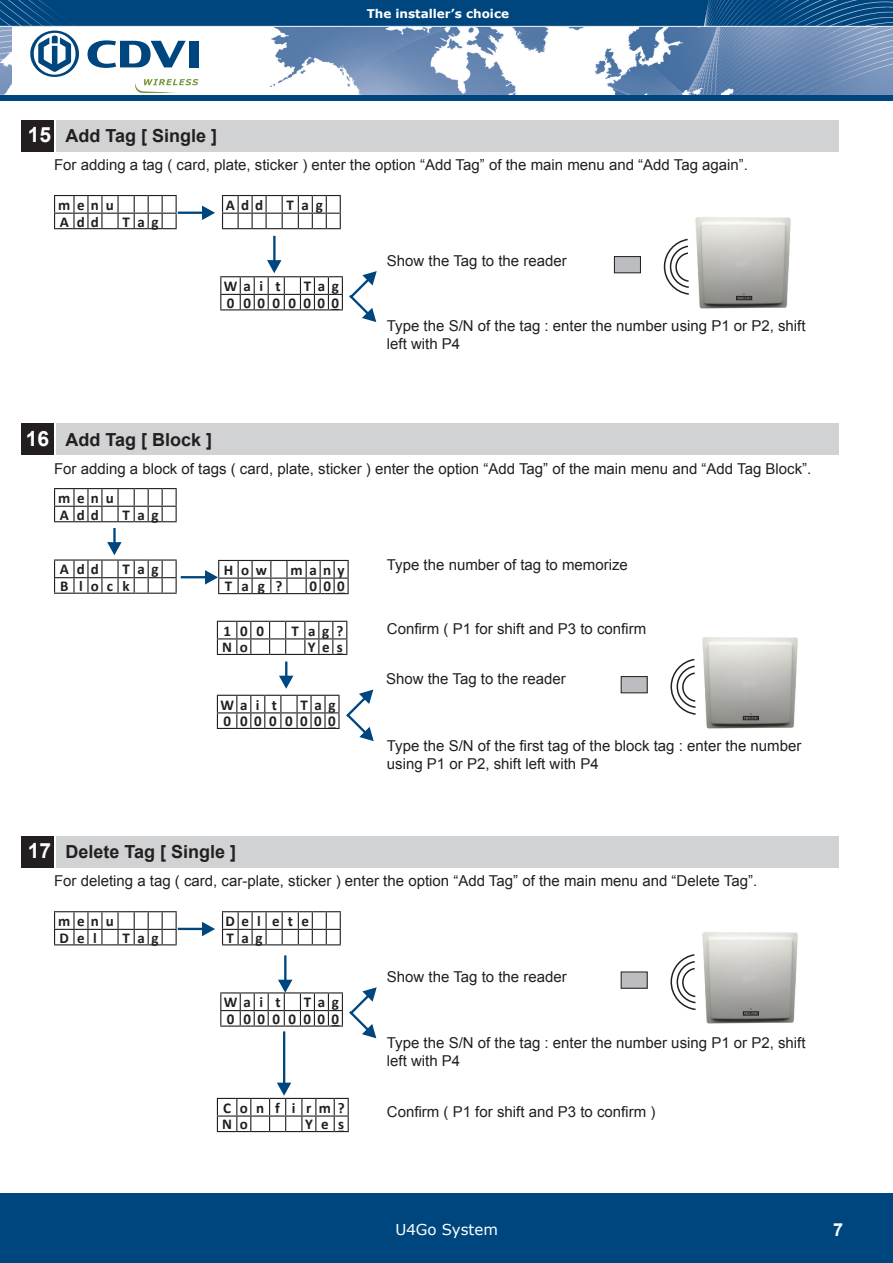
<style>
.page{position:relative;width:893px;height:1263px;background:#fff}
.page>*{position:absolute;margin:0;border:0;box-sizing:border-box;transform-origin:0 0}
.t1{font:700 18px "Arial";color:#231f20}
.t2{font:700 18px "Arial";color:#fff}
.t3{font:15px/18px "Arial";color:#231f20}
.t4{font:700 15px/16.5px "Calibri";letter-spacing:.455em;color:#231f20}
.t5{font:15px "Verdana";color:#fff}
.t6{font:700 15px/16.6px "Calibri";letter-spacing:.515em;color:#231f20}
.t7{font:700 12px "Verdana";color:#fff}
.s1{font-size:21px;color:#fff}
</style>
<div class="page">
<img style="left:0;top:27px;width:11px;height:68px">
<img style="left:270px;top:27px;width:623px;height:68px">
<img style="left:0;top:0;width:893px;height:26px">
<svg style="left:87px;top:40px;width:99px;height:28px"></svg>
<div style="left:189px;top:41px;width:9px;height:26px;background:#00467e"></div>
<svg style="left:30px;top:31px;width:49px;height:46px"></svg>
<svg style="left:135px;top:79px;width:63px;height:14px"></svg>
<div style="left:0;top:96px;width:893px;height:5px;background:#00467e"></div>
<div style="left:56px;top:120px;width:783px;height:31px;background:#d1d2d4"></div>
<div style="left:21px;top:120px;width:33px;height:31px;background:#231f20"></div>
<svg style="left:54px;top:195px;width:123px;height:34px"></svg>
<svg style="left:222px;top:195px;width:119px;height:34px"></svg>
<hr style="left:178px;top:212px;width:34px;height:2px;background:#00467e">
<svg style="left:201px;top:205px;width:14px;height:15px"></svg>
<hr style="left:273px;top:236px;width:3px;height:34px;background:#00467e">
<svg style="left:220px;top:259px;width:157px;height:63px"></svg>
<div style="left:56px;top:424px;width:783px;height:31px;background:#d1d2d4"></div>
<div style="left:21px;top:424px;width:33px;height:31px;background:#231f20"></div>
<svg style="left:54px;top:488px;width:123px;height:34px"></svg>
<hr style="left:181px;top:576px;width:34px;height:2px;background:#00467e">
<svg style="left:204px;top:560px;width:145px;height:34px"></svg>
<svg style="left:217px;top:621px;width:130px;height:34px"></svg>
<hr style="left:113px;top:528px;width:3px;height:24px;background:#00467e">
<svg style="left:54px;top:541px;width:123px;height:53px"></svg>
<hr style="left:285px;top:661px;width:2px;height:25px;background:#00467e">
<svg style="left:217px;top:675px;width:157px;height:67px"></svg>
<div style="left:56px;top:836px;width:783px;height:31px;background:#d1d2d4"></div>
<div style="left:21px;top:836px;width:33px;height:31px;background:#231f20"></div>
<svg style="left:54px;top:911px;width:123px;height:34px"></svg>
<svg style="left:222px;top:911px;width:119px;height:34px"></svg>
<hr style="left:178px;top:928px;width:34px;height:2px;background:#00467e">
<svg style="left:201px;top:922px;width:14px;height:15px"></svg>
<hr style="left:284px;top:955px;width:2px;height:35px;background:#00467e">
<svg style="left:220px;top:979px;width:157px;height:60px"></svg>
<hr style="left:283px;top:1031px;width:2px;height:61px;background:#00467e">
<svg style="left:217px;top:1082px;width:132px;height:50px"></svg>
<img style="left:695px;top:217px;width:96px;height:92px">
<div style="left:736px;top:296px;width:16px;height:4px;border:1px solid #231f20"></div>
<svg style="left:737px;top:297px;width:14px;height:3px"></svg>
<div style="left:614px;top:257px;width:26px;height:16px;background:#bcbdc0"></div>
<div style="left:614px;top:256px;width:27px;height:17px;border:1px solid #231f20"></div>
<svg style="left:663px;top:238px;width:26px;height:57px"></svg>
<img style="left:702px;top:637px;width:96px;height:92px">
<div style="left:743px;top:716px;width:15px;height:4px;border:1px solid #231f20"></div>
<svg style="left:744px;top:717px;width:14px;height:3px"></svg>
<div style="left:621px;top:677px;width:26px;height:16px;background:#bcbdc0"></div>
<div style="left:621px;top:676px;width:27px;height:17px;border:1px solid #231f20"></div>
<svg style="left:670px;top:658px;width:26px;height:57px"></svg>
<img style="left:702px;top:932px;width:96px;height:92px">
<div style="left:743px;top:1012px;width:15px;height:3px;border:1px solid #231f20"></div>
<svg style="left:744px;top:1012px;width:14px;height:3px"></svg>
<div style="left:621px;top:972px;width:26px;height:16px;background:#bcbdc0"></div>
<div style="left:621px;top:971px;width:27px;height:17px;border:1px solid #231f20"></div>
<svg style="left:670px;top:954px;width:26px;height:57px"></svg>
<div style="left:0;top:1193px;width:893px;height:70px;background:#00467e"></div>
<p class="t7" style="left:367px;top:5px;width:144px">The installer’s choice</p>
<p class="t1" style="left:28px;top:124px;width:191px"><span class="s1">15</span> Add Tag [ Single ]</p>
<p class="t3" style="left:54px;top:156px;width:696px">For adding a tag ( card, plate, sticker ) enter the option “Add Tag” of the main menu and “Add Tag again”.</p>
<p class="t4" style="left:58px;top:197px;width:57px">menu<br>Add</p>
<p class="t4" style="left:226px;top:197px;width:39px">Add</p>
<p class="t4" style="left:287px;top:197px;width:38px">Tag</p>
<p class="t4" style="left:122px;top:213px;width:38px">Tag</p>
<p class="t4" style="left:224px;top:278px;width:58px">Wai t</p>
<p class="t4" style="left:227px;top:278px;width:114px;text-align:right">Tag<br>0 0000000</p>
<p class="t3" style="left:387px;top:252px;width:181px">Show the Tag to the reader</p>
<p class="t3" style="left:387px;top:317px;width:420px">Type the S/N of the tag : enter the number using P1 or P2, shift left with P4</p>
<p class="t1" style="left:26px;top:427px;width:188px"><span class="s1">16</span> Add Tag [ Block ]</p>
<p class="t3" style="left:54px;top:460px;width:759px">For adding a block of tags ( card, plate, sticker ) enter the option “Add Tag” of the main menu and “Add Tag Block”.</p>
<p class="t4" style="left:58px;top:490px;width:57px">menu<br>Add</p>
<p class="t4" style="left:122px;top:506px;width:38px">Tag</p>
<p class="t4" style="left:60px;top:561px;width:100px;text-indent:62px">Tag<br>B lock</p>
<p class="t3" style="left:387px;top:556px;width:242px">Type the number of tag to memorize</p>
<p class="t4" style="left:60px;top:561px;width:41px">Add</p>
<p class="t4" style="left:224px;top:562px;width:45px">How</p>
<p class="t4" style="left:290px;top:562px;width:56px">many</p>
<p class="t4" style="left:225px;top:578px;width:59px">Tag?</p>
<p class="t4" style="left:309px;top:578px;width:37px">000</p>
<p class="t4" style="left:223px;top:622px;width:42px">100</p>
<p class="t4" style="left:292px;top:622px;width:53px">T ag?</p>
<p class="t4" style="left:222px;top:639px;width:27px">N o</p>
<p class="t4" style="left:308px;top:639px;width:36px">Yes</p>
<p class="t3" style="left:387px;top:620px;width:261px">Confirm ( P1 for shift and P3 to confirm</p>
<p class="t4" style="left:220px;top:696px;width:58px">Wai t</p>
<p class="t4" style="left:223px;top:696px;width:114px;text-align:right">Tag<br>0 0000000</p>
<p class="t3" style="left:386px;top:670px;width:181px">Show the Tag to the reader</p>
<p class="t3" style="left:387px;top:737px;width:416px">Type the S/N of the first tag of the block tag : enter the number using P1 or P2, shift left with P4</p>
<p class="t1" style="left:28px;top:840px;width:210px"><span class="s1">17</span> Delete Tag [ Single ]</p>
<p class="t3" style="left:54px;top:872px;width:705px">For deleting a tag ( card, car-plate, sticker ) enter the option “Add Tag” of the main menu and “Delete Tag”.</p>
<p class="t4" style="left:58px;top:913px;width:57px">menu<br>Del</p>
<p class="t6" style="left:226px;top:913px;width:85px">Del ete<br>Tag</p>
<p class="t4" style="left:122px;top:929px;width:38px">Tag</p>
<p class="t4" style="left:224px;top:994px;width:58px">Wai t</p>
<p class="t4" style="left:227px;top:994px;width:114px;text-align:right">Tag<br>0 0000000</p>
<p class="t4" style="left:222px;top:1099px;width:124px">Con f i rm?<br>N o</p>
<p class="t4" style="left:305px;top:1116px;width:41px">Yes</p>
<p class="t3" style="left:387px;top:968px;width:181px">Show the Tag to the reader</p>
<p class="t3" style="left:387px;top:1033px;width:420px">Type the S/N of the tag : enter the number using P1 or P2, shift left with P4</p>
<p class="t3" style="left:387px;top:1103px;width:270px">Confirm ( P1 for shift and P3 to confirm )</p>
<p class="t5" style="left:395px;top:1219px;width:104px">U4Go System</p>
<p class="t2" style="left:833px;top:1217px;width:12px">7</p>
</div>
